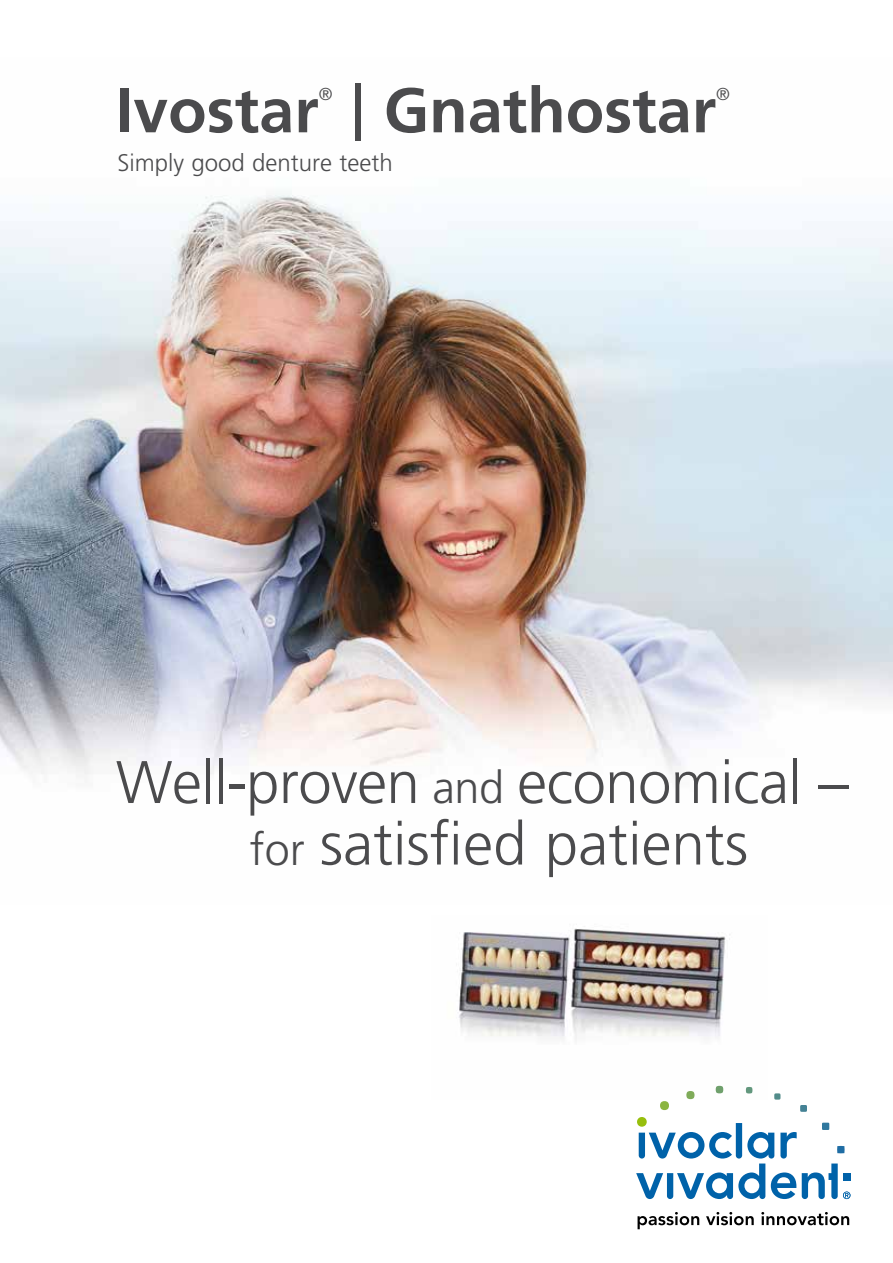
<style>
.page{position:relative;width:893px;height:1263px;background:#fff}
.page>*{position:absolute;margin:0;border:0;box-sizing:border-box;transform-origin:0 0}
.t1{font:700 63px "Frutiger";color:#4b4b4d}
.t2{font:300 60px/61.5px "Frutiger";letter-spacing:-.01em;color:#4b4b4d;text-align:center}
.t3{font:300 24px "Frutiger";color:#4b4b4d}
.t4{font:300 17.25px "Frutiger";color:#4b4b4d}
.s1{font-weight:400;font-size:57px}
.s2{font-size:45px}
</style>
<div class="page">
<img style="left:0;top:193px;width:893px;height:582px">
<img style="left:459px;top:928px;width:271px;height:158px">
<svg style="left:636px;top:1086px;width:214px;height:113px"></svg>
<svg style="left:638px;top:1212px;width:61px;height:17px"></svg>
<svg style="left:706px;top:1212px;width:48px;height:13px"></svg>
<svg style="left:761px;top:1212px;width:88px;height:13px"></svg>
<p class="t1" style="left:116px;top:73px;width:205px">Ivostar</p>
<p class="t4" style="left:319px;top:84px;width:15px">®</p>
<p class="t1" style="left:352px;top:73px;width:366px"><span class="s1">|</span> Gnathostar</p>
<p class="t4" style="left:716px;top:84px;width:15px">®</p>
<p class="t3" style="left:117px;top:149px;width:277px">Simply good denture teeth</p>
<p class="t2" style="left:116px;top:752px;width:734px">Well-proven <span class="s2">and</span> economical – <span class="s2">for</span> satisfied patients</p>
</div>
